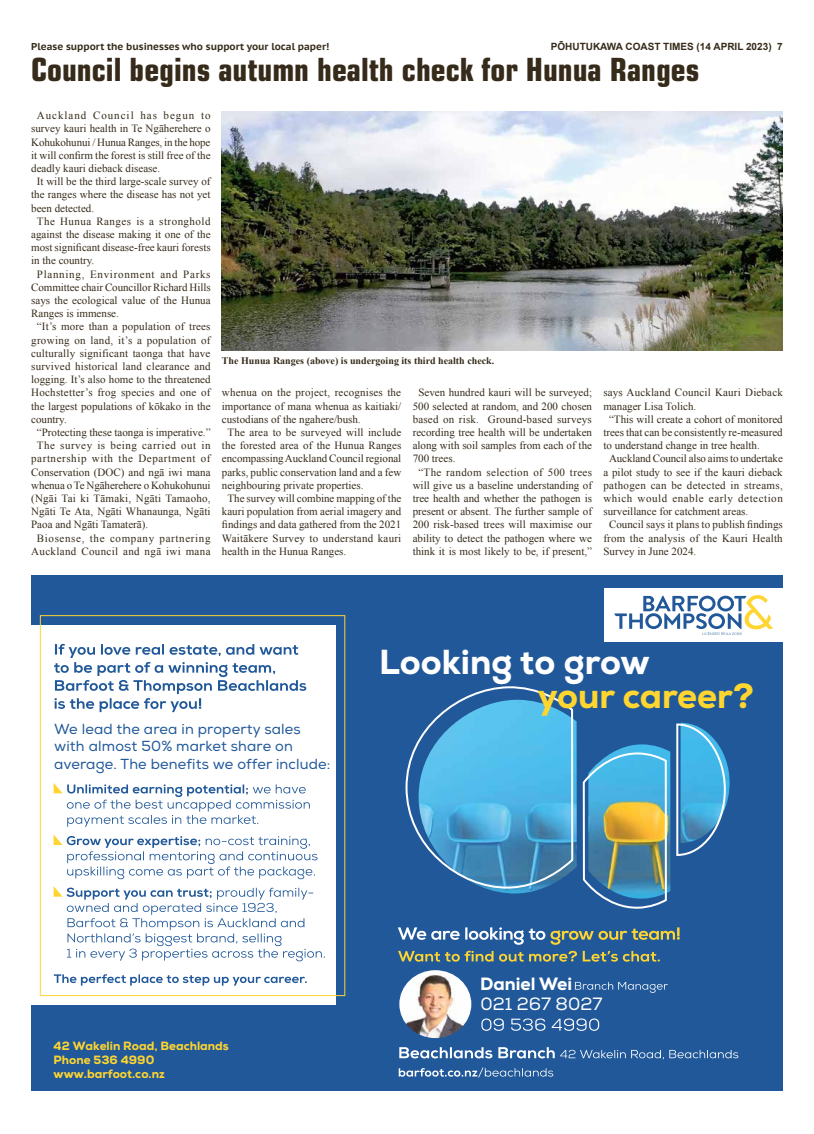
<style>
.page{position:relative;width:814px;height:1134px;background:#fff}
.page>*{position:absolute;margin:0;border:0;box-sizing:border-box;transform-origin:0 0}
.t1{font:800 34.7px "Nexa";color:#fff}
.t2{font:800 34.7px "Nexa";color:#ffd52f}
.t3{font:700 condensed 32px "Eurostile";color:#362b1a}
.t4{font:17.8px "Nexa";color:#fff}
.t5{font:800 17.8px "Nexa";color:#fff}
.t6{font:14.5px/17.4px "Nexa";letter-spacing:.01em;color:#205899}
.t7{font:800 12px/13.7px "Nexa";color:#ffd52f}
.t8{font:11px "Times New Roman";color:#362b1a}
.t9{font:11px "Times New Roman";letter-spacing:.02em;color:#362b1a}
.t10{font:11px "Times New Roman";letter-spacing:.025em;color:#362b1a}
.t11{font:11px "Times New Roman";letter-spacing:.03em;color:#362b1a}
.t12{font:11px "Times New Roman";letter-spacing:.05em;color:#362b1a}
.t13{font:11px "Times New Roman";letter-spacing:.055em;color:#362b1a}
.t14{font:11px "Times New Roman";letter-spacing:.06em;color:#362b1a}
.t15{font:11px "Times New Roman";letter-spacing:.035em;color:#362b1a}
.t16{font:11px "Times New Roman";letter-spacing:.065em;color:#362b1a}
.t17{font:11px "Times New Roman";letter-spacing:.045em;color:#362b1a}
.t18{font:11px "Times New Roman";letter-spacing:.09em;color:#362b1a}
.t19{font:700 10px "Times New Roman";color:#362b1a}
.t20{font:700 10px "PT Sans Caption";color:#362b1a}
.t21{font:700 10px "Arial";color:#362b1a}
</style>
<div class="page">
<div style="left:31px;top:575px;width:751px;height:516px;background:#205899"></div>
<img style="left:726px;top:761px;width:3px;height:44px">
<svg style="left:676px;top:722px;width:50px;height:134px"></svg>
<img style="left:615px;top:744px;width:55px;height:148px">
<img style="left:582px;top:751px;width:86px;height:158px">
<img style="left:491px;top:720px;width:85px;height:173px">
<svg style="left:405px;top:686px;width:170px;height:204px"></svg>
<div style="left:604px;top:588px;width:178px;height:54px;background:#fff"></div>
<svg style="left:614px;top:595px;width:159px;height:40px"></svg>
<div style="left:31px;top:625px;width:304px;height:380px;background:#fff"></div>
<svg style="left:54px;top:644px;width:252px;height:68px"></svg>
<svg style="left:54px;top:783px;width:256px;height:44px"></svg>
<svg style="left:54px;top:835px;width:263px;height:44px"></svg>
<svg style="left:54px;top:886px;width:271px;height:100px"></svg>
<div style="left:40px;top:615px;width:305px;height:381px;border:1px solid #ffd52f"></div>
<svg style="left:398px;top:951px;width:262px;height:11px"></svg>
<svg style="left:398px;top:982px;width:340px;height:95px"></svg>
<img style="left:399px;top:970px;width:72px;height:68px">
<svg style="left:398px;top:927px;width:281px;height:18px"></svg>
<img style="left:222px;top:111px;width:560px;height:239px">
<p class="t20" style="left:31px;top:40px;width:299px">Please support the businesses who support your local paper!</p>
<p class="t21" style="left:550px;top:40px;width:233px">PŌHUTUKAWA COAST TIMES (14 APRIL 2023) 7</p>
<h2 class="t3" style="left:31px;top:51px;width:669px">Council begins autumn health check for Hunua Ranges</h2>
<p class="t18" style="left:37px;top:108px;width:175px">Auckland Council has begun to</p>
<p class="t8" style="left:31px;top:121px;width:181px">survey kauri health in Te Ngāherehere o</p>
<p class="t8" style="left:31px;top:134px;width:181px">Kohukohunui / Hunua Ranges, in the hope</p>
<p class="t8" style="left:31px;top:148px;width:181px">it will confirm the forest is still free of the</p>
<p class="t8" style="left:31px;top:161px;width:130px">deadly kauri dieback disease.</p>
<p class="t8" style="left:37px;top:174px;width:175px">It will be the third large-scale survey of</p>
<p class="t8" style="left:31px;top:187px;width:181px">the ranges where the disease has not yet</p>
<p class="t8" style="left:31px;top:200px;width:64px">been detected.</p>
<p class="t17" style="left:37px;top:214px;width:175px">The Hunua Ranges is a stronghold</p>
<p class="t8" style="left:31px;top:227px;width:181px">against the disease making it one of the</p>
<p class="t8" style="left:31px;top:240px;width:181px">most significant disease-free kauri forests</p>
<p class="t8" style="left:31px;top:253px;width:65px">in the country.</p>
<p class="t16" style="left:37px;top:266px;width:175px">Planning, Environment and Parks</p>
<p class="t8" style="left:31px;top:280px;width:181px">Committee chair Councillor Richard Hills</p>
<p class="t8" style="left:31px;top:293px;width:181px">says the ecological value of the Hunua</p>
<p class="t8" style="left:31px;top:306px;width:89px">Ranges is immense.</p>
<p class="t8" style="left:37px;top:319px;width:175px">“It’s more than a population of trees</p>
<p class="t10" style="left:31px;top:332px;width:181px">growing on land, it’s a population of</p>
<p class="t9" style="left:31px;top:346px;width:181px">culturally significant taonga that have</p>
<p class="t9" style="left:31px;top:359px;width:181px">survived historical land clearance and</p>
<p class="t8" style="left:31px;top:372px;width:181px">logging. It’s also home to the threatened</p>
<p class="t10" style="left:31px;top:385px;width:181px">Hochstetter’s frog species and one of</p>
<p class="t8" style="left:31px;top:398px;width:181px">the largest populations of kōkako in the</p>
<p class="t8" style="left:31px;top:412px;width:37px">country.</p>
<p class="t8" style="left:37px;top:425px;width:175px">“Protecting these taonga is imperative.”</p>
<p class="t12" style="left:37px;top:438px;width:175px">The survey is being carried out in</p>
<p class="t13" style="left:31px;top:451px;width:181px">partnership with the Department of</p>
<p class="t8" style="left:31px;top:464px;width:181px">Conservation (DOC) and ngā iwi mana</p>
<p class="t8" style="left:31px;top:478px;width:181px">whenua o Te Ngāherehere o Kohukohunui</p>
<p class="t9" style="left:31px;top:491px;width:181px">(Ngāi Tai ki Tāmaki, Ngāti Tamaoho,</p>
<p class="t8" style="left:31px;top:504px;width:181px">Ngāti Te Ata, Ngāti Whanaunga, Ngāti</p>
<p class="t8" style="left:31px;top:517px;width:118px">Paoa and Ngāti Tamaterā).</p>
<p class="t14" style="left:37px;top:530px;width:175px">Biosense, the company partnering</p>
<p class="t11" style="left:31px;top:544px;width:181px">Auckland Council and ngā iwi mana</p>
<p class="t19" style="left:222px;top:355px;width:274px">The Hunua Ranges (above) is undergoing its third health check.</p>
<p class="t8" style="left:222px;top:385px;width:181px">whenua on the project, recognises the</p>
<p class="t8" style="left:222px;top:398px;width:181px">importance of mana whenua as kaitiaki/</p>
<p class="t8" style="left:222px;top:412px;width:140px">custodians of the ngahere/bush.</p>
<p class="t8" style="left:227px;top:425px;width:175px">The area to be surveyed will include</p>
<p class="t8" style="left:222px;top:438px;width:181px">the forested area of the Hunua Ranges</p>
<p class="t8" style="left:222px;top:451px;width:181px">encompassing Auckland Council regional</p>
<p class="t8" style="left:222px;top:464px;width:181px">parks, public conservation land and a few</p>
<p class="t8" style="left:222px;top:478px;width:143px">neighbouring private properties.</p>
<p class="t8" style="left:227px;top:491px;width:175px">The survey will combine mapping of the</p>
<p class="t8" style="left:222px;top:504px;width:181px">kauri population from aerial imagery and</p>
<p class="t8" style="left:222px;top:517px;width:181px">findings and data gathered from the 2021</p>
<p class="t9" style="left:222px;top:530px;width:181px">Waitākere Survey to understand kauri</p>
<p class="t8" style="left:222px;top:544px;width:126px">health in the Hunua Ranges.</p>
<p class="t8" style="left:418px;top:385px;width:175px">Seven hundred kauri will be surveyed;</p>
<p class="t8" style="left:412px;top:398px;width:181px">500 selected at random, and 200 chosen</p>
<p class="t9" style="left:412px;top:412px;width:181px">based on risk. Ground-based surveys</p>
<p class="t8" style="left:412px;top:425px;width:181px">recording tree health will be undertaken</p>
<p class="t8" style="left:412px;top:438px;width:181px">along with soil samples from each of the</p>
<p class="t8" style="left:412px;top:451px;width:44px">700 trees.</p>
<p class="t15" style="left:418px;top:464px;width:175px">“The random selection of 500 trees</p>
<p class="t8" style="left:412px;top:478px;width:181px">will give us a baseline understanding of</p>
<p class="t8" style="left:412px;top:491px;width:181px">tree health and whether the pathogen is</p>
<p class="t8" style="left:412px;top:504px;width:181px">present or absent. The further sample of</p>
<p class="t8" style="left:412px;top:517px;width:181px">200 risk-based trees will maximise our</p>
<p class="t8" style="left:412px;top:530px;width:181px">ability to detect the pathogen where we</p>
<p class="t8" style="left:412px;top:544px;width:181px">think it is most likely to be, if present,”</p>
<p class="t8" style="left:603px;top:385px;width:181px">says Auckland Council Kauri Dieback</p>
<p class="t8" style="left:603px;top:398px;width:94px">manager Lisa Tolich.</p>
<p class="t8" style="left:609px;top:412px;width:175px">“This will create a cohort of monitored</p>
<p class="t8" style="left:603px;top:425px;width:181px">trees that can be consistently re-measured</p>
<p class="t8" style="left:603px;top:438px;width:158px">to understand change in tree health.</p>
<p class="t8" style="left:609px;top:451px;width:175px">Auckland Council also aims to undertake</p>
<p class="t8" style="left:603px;top:464px;width:181px">a pilot study to see if the kauri dieback</p>
<p class="t11" style="left:603px;top:478px;width:181px">pathogen can be detected in streams,</p>
<p class="t12" style="left:603px;top:491px;width:181px">which would enable early detection</p>
<p class="t8" style="left:603px;top:504px;width:146px">surveillance for catchment areas.</p>
<p class="t8" style="left:609px;top:517px;width:175px">Council says it plans to publish findings</p>
<p class="t9" style="left:603px;top:530px;width:181px">from the analysis of the Kauri Health</p>
<p class="t8" style="left:603px;top:544px;width:94px">Survey in June 2024.</p>
<h1 class="t1" style="left:379px;top:648px;width:272px">Looking to grow</h1>
<h1 class="t2" style="left:538px;top:683px;width:217px">your career?</h1>
<h3 class="t6" style="left:54px;top:722px;width:278px">We lead the area in property sales with almost 50% market share on average. The benefits we offer include:</h3>
<p class="t7" style="left:54px;top:1041px;width:177px">42 Wakelin Road, Beachlands<br>Phone 536 4990 www.barfoot.co.nz</p>
<h3 class="t5" style="left:480px;top:977px;width:94px">Daniel Wei</h3>
<h3 class="t4" style="left:480px;top:997px;width:123px">021 267 8027</h3>
</div>
